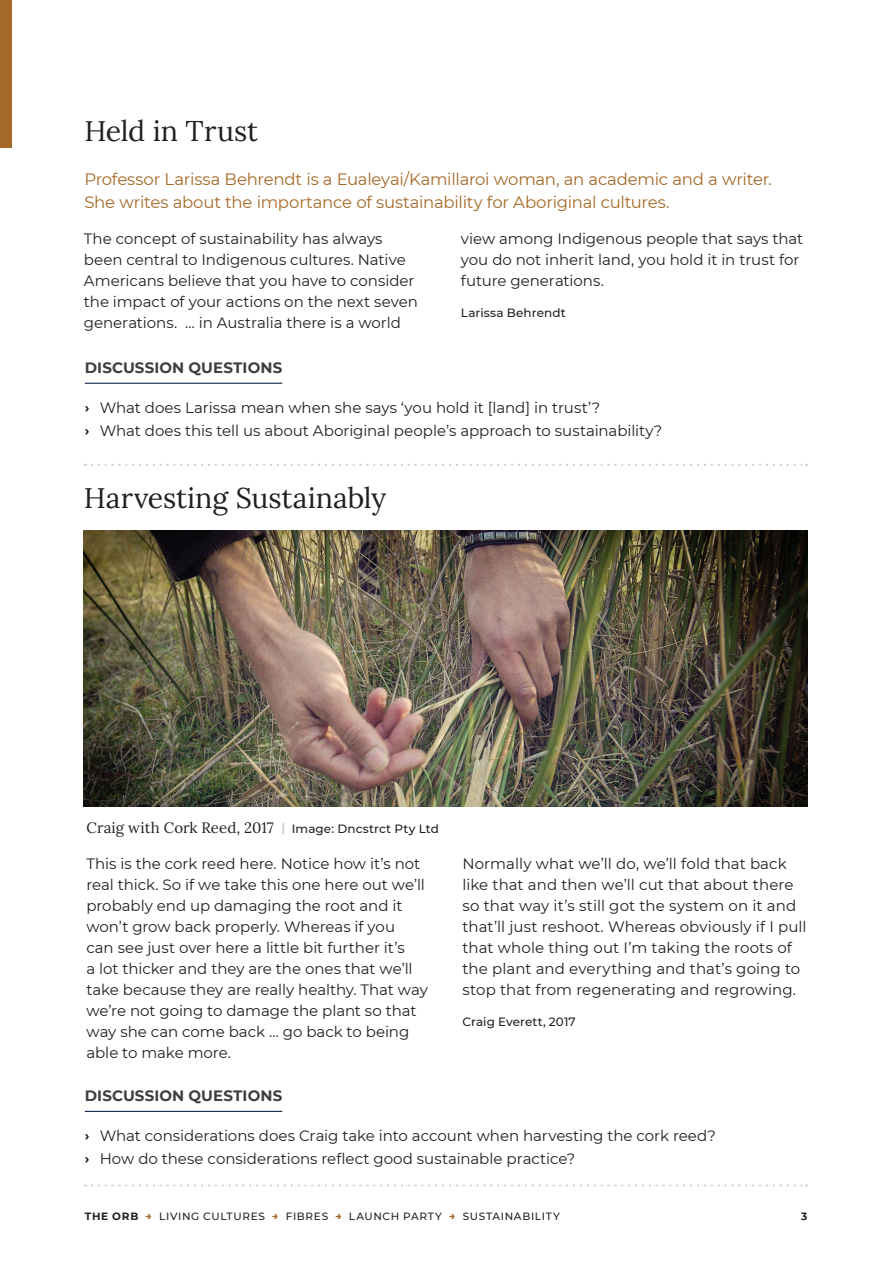
<style>
.page{position:relative;width:893px;height:1263px;background:#fff}
.page>*{position:absolute;margin:0;border:0;box-sizing:border-box;transform-origin:0 0}
.t1{font:28.5px "Lora";letter-spacing:-.005em;color:#231f20}
.t2{font:16.5px/22.5px "Montserrat";letter-spacing:-.015em;color:#a56927}
.t3{font:15px/21px "Montserrat";color:#231f20}
.t4{font:15px "Lora";letter-spacing:.005em;color:#231f20}
.t5{font:700 15px "Montserrat";letter-spacing:.005em;color:#3e3e3f}
.t6{font:500 12px "Montserrat";letter-spacing:.005em;color:#231f20}
.t7{font:500 10.5px "Montserrat";letter-spacing:.065em;color:#231f20}
.t8{font:700 10.5px "Montserrat";color:#231f20}
.s1{font-weight:700}
.s2{font-family:"Montserrat";font-weight:600;font-size:12px;color:#c8c7d3}
.s3{font-family:"Montserrat";font-weight:500;font-size:12px}
.s4{font-weight:800;color:#a56927}
</style>
<div class="page">
<svg style="left:92px;top:1184px;width:715px;height:3px"></svg>
<div style="left:0;top:0;width:11px;height:148px;background:#a56927"></div>
<hr style="left:85px;top:383px;width:197px;height:1px;background:#172950">
<hr style="left:85px;top:1111px;width:197px;height:1px;background:#172950">
<svg style="left:92px;top:464px;width:715px;height:2px"></svg>
<img style="left:84px;top:531px;width:723px;height:276px">
<h1 class="t1" style="left:84px;top:110px;width:175px">Held in Trust</h1>
<p class="t2" style="left:84px;top:167px;width:689px">Professor Larissa Behrendt is a Eualeyai/Kamillaroi woman, an academic and a writer.<br>She writes about the importance of sustainability for Aboriginal cultures.</p>
<p class="t3" style="left:84px;top:228px;width:335px">The concept of sustainability has always been central to Indigenous cultures. Native Americans believe that you have to consider the impact of your actions on the next seven generations. … in Australia there is a world</p>
<p class="t3" style="left:461px;top:228px;width:344px">view among Indigenous people that says that you do not inherit land, you hold it in trust for future generations.</p>
<p class="t6" style="left:461px;top:304px;width:106px">Larissa Behrendt</p>
<p class="t5" style="left:85px;top:357px;width:199px">DISCUSSION QUESTIONS</p>
<p class="t3" style="left:85px;top:395px;width:579px;line-height:23.1px"><span class="s1">ڇ</span> What does Larissa mean when she says ‘you hold it [land] in trust’?<br><span class="s1">ڇ</span> What does this tell us about Aboriginal people’s approach to sustainability?</p>
<h1 class="t1" style="left:84px;top:476px;width:304px">Harvesting Sustainably</h1>
<p class="t4" style="left:86px;top:816px;width:354px">Craig with Cork Reed, 2017 <span class="s2">|</span> <span class="s3">Image: Dncstrct Pty Ltd</span></p>
<p class="t3" style="left:86px;top:852px;width:343px">This is the cork reed here. Notice how it’s not real thick. So if we take this one here out we’ll probably end up damaging the root and it won’t grow back properly. Whereas if you<br>can see just over here a little bit further it’s<br>a lot thicker and they are the ones that we’ll take because they are really healthy. That way we’re not going to damage the plant so that way she can come back … go back to being able to make more.</p>
<p class="t3" style="left:462px;top:852px;width:346px">Normally what we’ll do, we’ll fold that back like that and then we’ll cut that about there so that way it’s still got the system on it and that’ll just reshoot. Whereas obviously if I pull that whole thing out I’m taking the roots of the plant and everything and that’s going to stop that from regenerating and regrowing.</p>
<p class="t6" style="left:462px;top:1013px;width:115px">Craig Everett, 2017</p>
<p class="t5" style="left:85px;top:1085px;width:199px">DISCUSSION QUESTIONS</p>
<p class="t3" style="left:85px;top:1124px;width:632px;line-height:23.1px"><span class="s1">ڇ</span> What considerations does Craig take into account when harvesting the cork reed? <span class="s1">ڇ</span> How do these considerations reflect good sustainable practice?</p>
<p class="t7" style="left:85px;top:1209px;width:477px"><span class="s1">THE ORB</span> <span class="s4">→</span> LIVING CULTURES <span class="s4">→</span> FIBRES <span class="s4">→</span> LAUNCH PARTY <span class="s4">→</span> SUSTAINABILITY</p>
<p class="t8" style="left:801px;top:1209px;width:8px">3</p>
</div>
